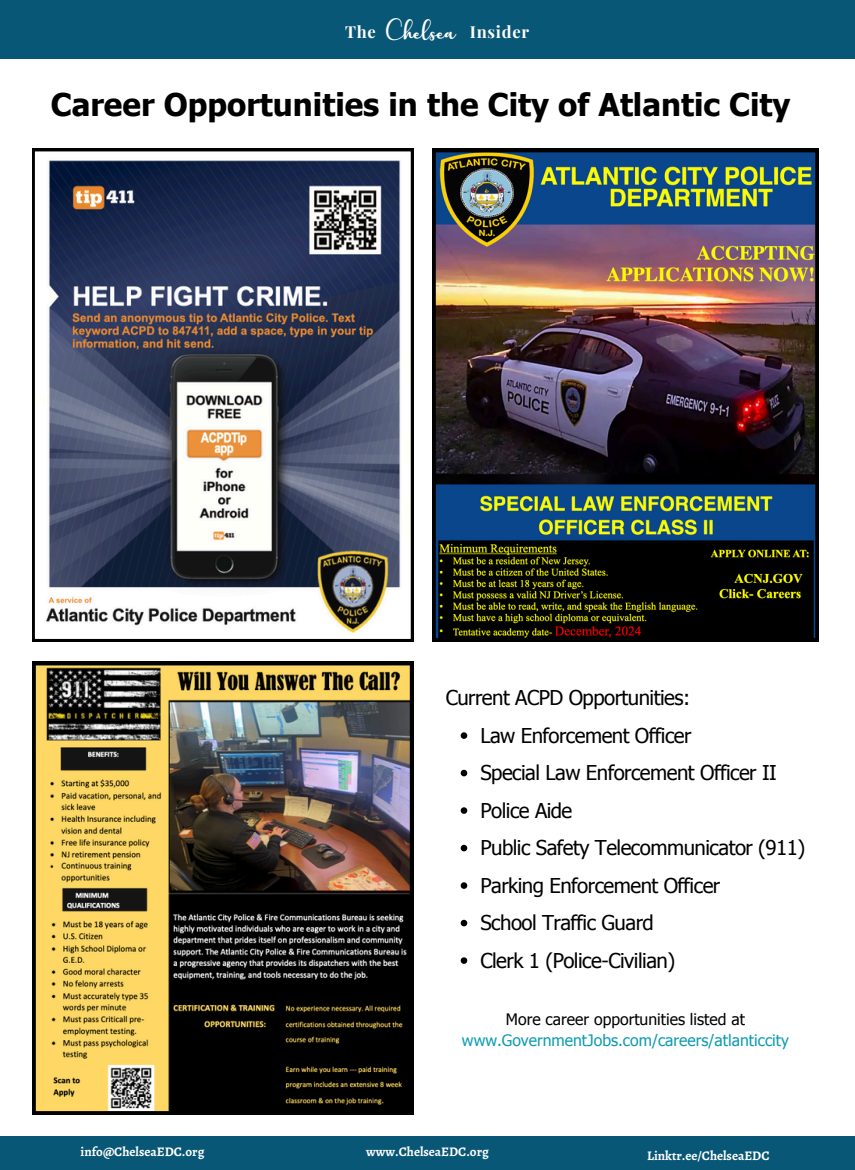
<style>
.page{position:relative;width:855px;height:1170px;background:#fff}
.page>*{position:absolute;margin:0;border:0;box-sizing:border-box;transform-origin:0 0}
.t1{font:700 31.25px "Tahoma";color:#000}
.t2{font:20.38px "Tahoma";letter-spacing:-.025em;color:#000}
.t3{font:17.12px "charlotte";color:#fff}
.t4{font:700 16.5px "Playfair Display";letter-spacing:.04em;color:#fff}
.t5{font:15.75px/21.5px "Tahoma";color:#0d9cb1;text-align:center}
.t6{font:700 13.12px "Alegreya";color:#fefffe}
.s1{color:#000}
</style>
<div class="page">
<div style="left:0;top:1136px;width:855px;height:34px;background:#095776"></div>
<div style="left:0;top:0;width:855px;height:59px;background:#095776"></div>
<img style="left:32px;top:661px;width:382px;height:454px">
<svg style="left:32px;top:149px;width:382px;height:493px"></svg>
<img style="left:432px;top:149px;width:387px;height:493px">
<svg style="left:461px;top:732px;width:6px;height:7px"></svg>
<svg style="left:461px;top:770px;width:6px;height:6px"></svg>
<svg style="left:461px;top:807px;width:6px;height:7px"></svg>
<svg style="left:461px;top:845px;width:6px;height:6px"></svg>
<svg style="left:461px;top:882px;width:6px;height:7px"></svg>
<svg style="left:461px;top:920px;width:6px;height:6px"></svg>
<svg style="left:461px;top:957px;width:6px;height:7px"></svg>
<h2 class="t4" style="left:345px;top:20px;width:32px">The</h2>
<p class="t3" style="left:386px;top:23px;width:71px">Chelsea</p>
<p class="t4" style="left:470px;top:20px;width:61px">Insider</p>
<p class="t1" style="left:51px;top:85px;width:741px">Career Opportunities in the City of Atlantic City</p>
<p class="t2" style="left:446px;top:685px;width:246px">Current ACPD Opportunities:</p>
<p class="t2" style="left:480px;top:722px;width:213px">Law Enforcement Officer</p>
<p class="t2" style="left:480px;top:760px;width:298px">Special Law Enforcement Officer II</p>
<p class="t2" style="left:480px;top:797px;width:93px">Police Aide</p>
<p class="t2" style="left:480px;top:835px;width:326px">Public Safety Telecommunicator (911)</p>
<p class="t2" style="left:480px;top:872px;width:241px">Parking Enforcement Officer</p>
<h4 class="t2" style="left:480px;top:910px;width:175px">School Traffic Guard</h4>
<p class="t2" style="left:480px;top:947px;width:196px">Clerk 1 (Police-Civilian)</p>
<p class="t5" style="left:462px;top:1008px;width:329px"><span class="s1">More career opportunities listed at </span>www.GovernmentJobs.com/careers/atlanticcity</p>
<p class="t6" style="left:81px;top:1143px;width:125px">info@ChelseaEDC.org</p>
<h1 class="t6" style="left:366px;top:1143px;width:124px">www.ChelseaEDC.org</h1>
<p class="t6" style="left:647px;top:1147px;width:124px">Linktr.ee/ChelseaEDC</p>
</div>
